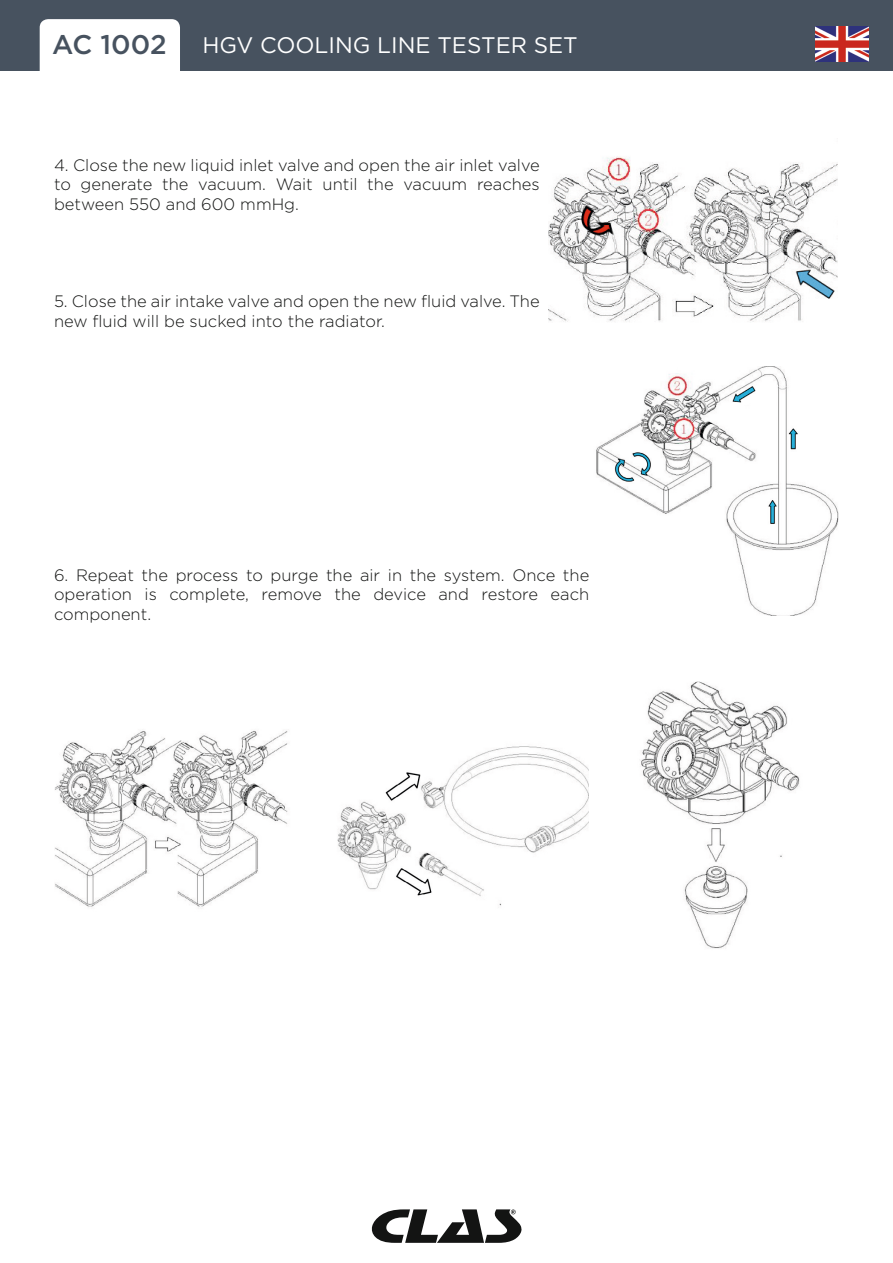
<style>
.page{position:relative;width:893px;height:1263px;background:#fff}
.page>*{position:absolute;margin:0;border:0;box-sizing:border-box;transform-origin:0 0}
.t1{font:500 27px "Gotham";letter-spacing:-.005em;color:#47525f}
.t2{font:22.5px "Gotham";color:#fff}
.t3{font:300 16.5px/19.5px "Gotham";color:#131413;text-align:justify}
</style>
<div class="page">
<div style="left:0;top:0;width:893px;height:71px;background:#47525f"></div>
<div style="left:40px;top:19px;width:140px;height:70px;background:#fff;border-radius:9px"></div>
<svg style="left:371px;top:1209px;width:151px;height:34px"></svg>
<img style="left:816px;top:26px;width:53px;height:35px">
<img style="left:596px;top:366px;width:243px;height:250px">
<img style="left:55px;top:731px;width:233px;height:177px">
<img style="left:337px;top:746px;width:252px;height:160px">
<img style="left:640px;top:682px;width:160px;height:267px">
<img style="left:548px;top:157px;width:289px;height:165px">
<h1 class="t1" style="left:52px;top:27px;width:116px">AC 1002</h1>
<h2 class="t2" style="left:202px;top:31px;width:377px">HGV COOLING LINE TESTER SET</h2>
<p class="t3" style="left:54px;top:155px;width:487px">4. Close the new liquid inlet valve and open the air inlet valve to generate the vacuum. Wait until the vacuum reaches between 550 and 600 mmHg.</p>
<p class="t3" style="left:54px;top:291px;width:487px">5. Close the air intake valve and open the new fluid valve. The new fluid will be sucked into the radiator.</p>
<p class="t3" style="left:54px;top:564px;width:537px">6. Repeat the process to purge the air in the system. Once the operation is complete, remove the device and restore each component.</p>
</div>
